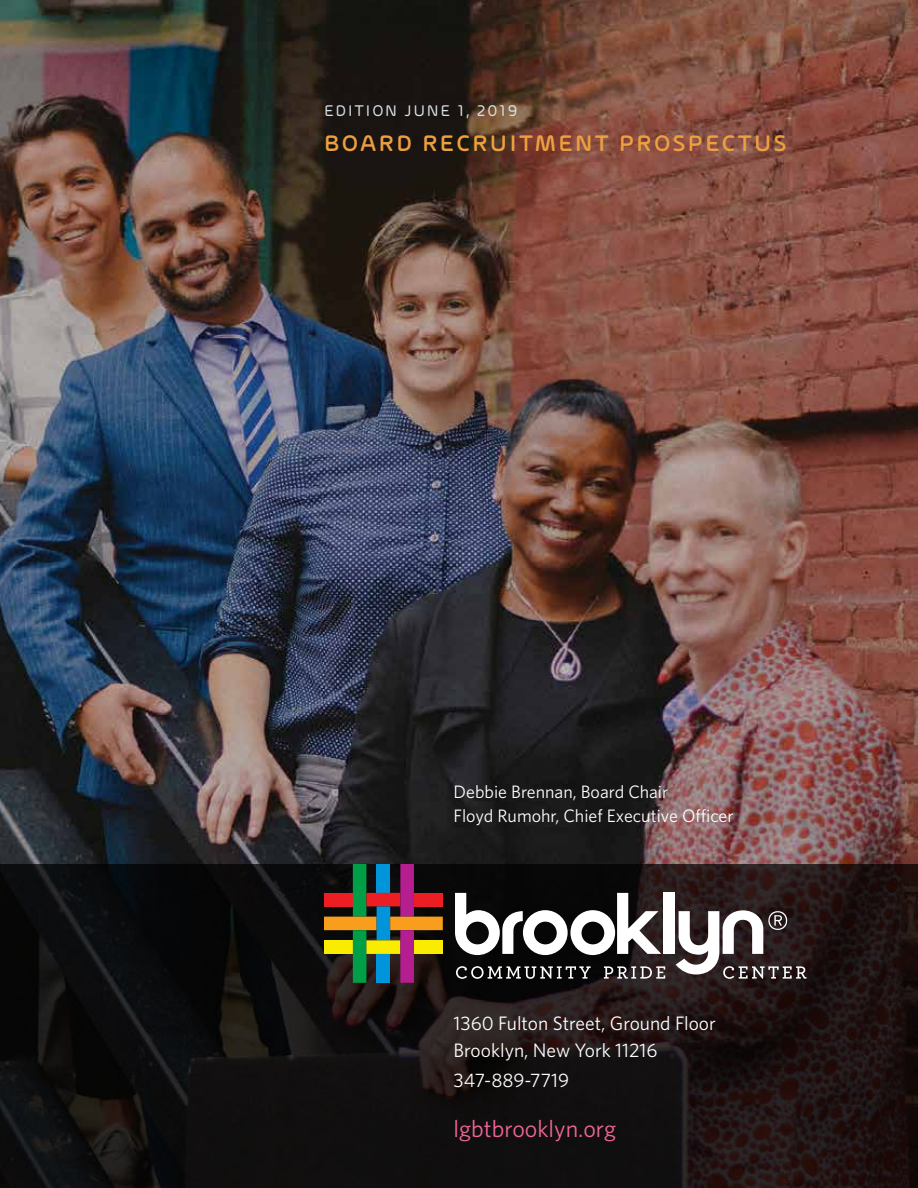
<style>
.page{position:relative;width:918px;height:1188px;background:#fff}
.page>*{position:absolute;margin:0;border:0;box-sizing:border-box;transform-origin:0 0}
.t1{font:500 24px "Arlon";letter-spacing:.1em;color:#eda040}
.t2{font:24px "Whitney";color:#f06698}
.t3{font:19.5px/27px "Whitney";color:#fff}
.t4{font:18px/24px "Whitney";color:#fff}
.t5{font:16.5px "Arlon";letter-spacing:.1em;color:#d8e2e7}
</style>
<div class="page">
<img style="left:0;top:0;width:918px;height:864px">
<svg style="left:0;top:864px;width:918px;height:324px;background:#151010"></svg>
<svg style="left:455px;top:893px;width:206px;height:62px"></svg>
<div style="left:663px;top:893px;width:12px;height:61px;background:#fff"></div>
<svg style="left:324px;top:864px;width:119px;height:119px;background:#5f4e35"></svg>
<svg style="left:456px;top:966px;width:135px;height:13px;background:#4c4c4c"></svg>
<svg style="left:604px;top:966px;width:61px;height:13px"></svg>
<svg style="left:676px;top:910px;width:131px;height:69px"></svg>
<p class="t5" style="left:324px;top:99px;width:195px">EDITION JUNE 1, 2019</p>
<p class="t1" style="left:324px;top:126px;width:464px">BOARD RECRUITMENT PROSPECTUS</p>
<p class="t4" style="left:454px;top:780px;width:281px">Debbie Brennan, Board Chair<br>Floyd Rumohr, Chief Executive Officer</p>
<p class="t3" style="left:454px;top:1009px;width:264px">1360 Fulton Street, Ground Floor<br>Brooklyn, New York 11216</p>
<p class="t3" style="left:454px;top:1066px;width:117px">347-889-7719</p>
<p class="t2" style="left:454px;top:1113px;width:164px">lgbtbrooklyn.org</p>
</div>
